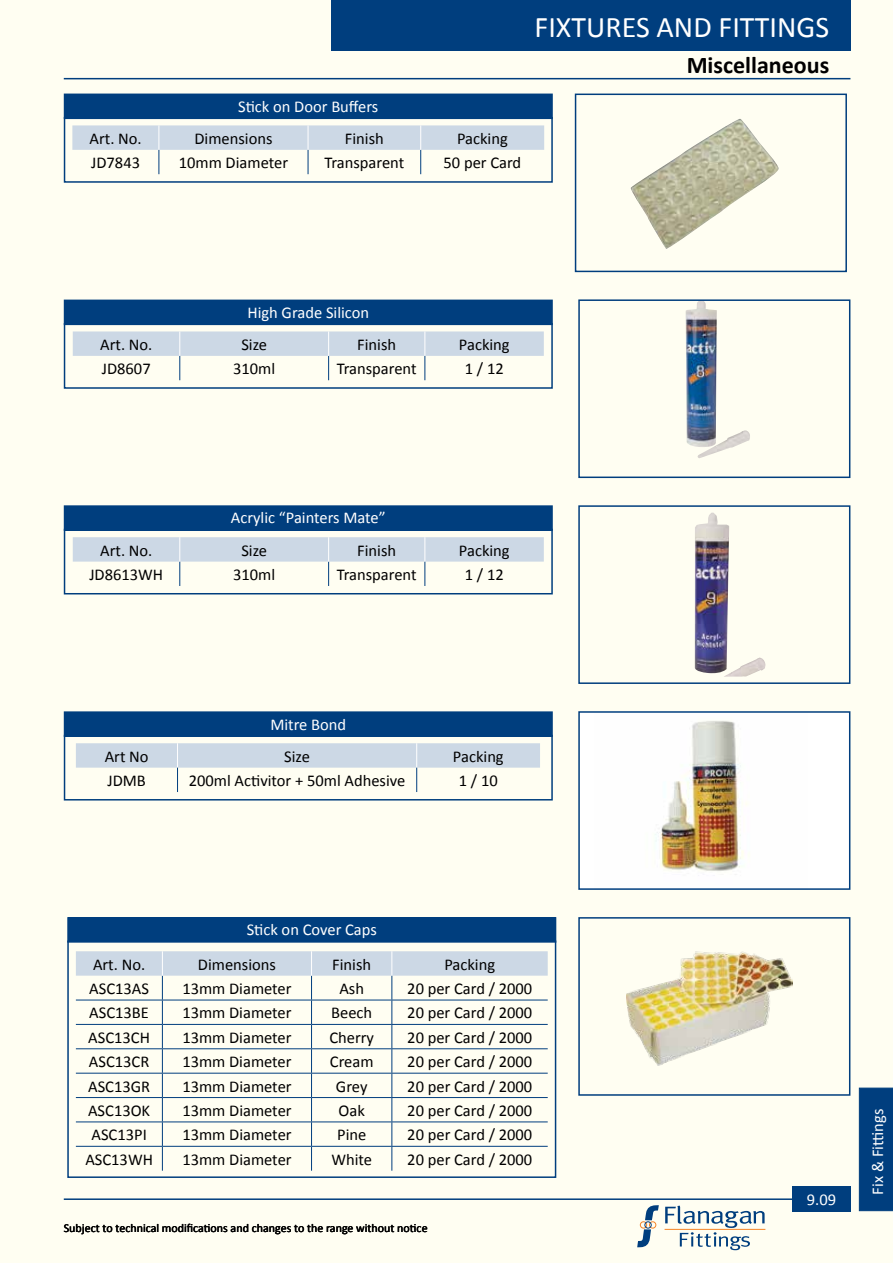
<style>
.page{position:relative;width:893px;height:1263px;background:#fffef2}
.page>*{position:absolute;margin:0;border:0;box-sizing:border-box;transform-origin:0 0}
.t1{font:30px "Calibri";color:#fff}
.t2{font:700 24px "Calibri";color:#000}
.t3{font:16.5px "Calibri";color:#000}
.t4{font:16.5px "Calibri";color:#fff}
.t5{font:12px "Calibri";color:#000}
</style>
<div class="page">
<div style="left:331px;top:0;width:519px;height:50px;background:#003e7e"></div>
<hr style="left:64px;top:78px;width:786px;height:1px;background:#003e7e">
<hr style="left:64px;top:1198px;width:786px;height:2px;background:#003e7e">
<svg style="left:637px;top:1205px;width:22px;height:42px"></svg>
<svg style="left:665px;top:1205px;width:100px;height:45px"></svg>
<hr style="left:665px;top:1229px;width:100px;height:1px;background:#f58426">
<div style="left:792px;top:1186px;width:58px;height:26px;background:#003e7e"></div>
<div style="left:859px;top:1088px;width:34px;height:123px;background:#003e7e"></div>
<div style="left:65px;top:94px;width:487px;height:24px;background:#003e7e"></div>
<div style="left:64px;top:117px;width:489px;height:66px;border:2px solid #003e7e"></div>
<svg style="left:72px;top:125px;width:472px;height:49px"></svg>
<img style="left:630px;top:119px;width:149px;height:130px">
<div style="left:575px;top:94px;width:272px;height:178px;border:2px solid #003e7e"></div>
<div style="left:68px;top:918px;width:488px;height:24px;background:#003e7e"></div>
<div style="left:67px;top:917px;width:489px;height:26px;border:2px solid #003e7e"></div>
<div style="left:67px;top:940px;width:489px;height:238px;border:2px solid #003e7e"></div>
<svg style="left:76px;top:951px;width:472px;height:220px"></svg>
<img style="left:626px;top:951px;width:166px;height:115px">
<div style="left:578px;top:917px;width:272px;height:179px;border:2px solid #003e7e"></div>
<img style="left:686px;top:302px;width:64px;height:156px">
<div style="left:578px;top:299px;width:272px;height:179px;border:2px solid #003e7e"></div>
<div style="left:65px;top:300px;width:487px;height:24px;background:#003e7e"></div>
<div style="left:64px;top:323px;width:489px;height:66px;border:2px solid #003e7e"></div>
<svg style="left:73px;top:331px;width:471px;height:49px"></svg>
<div style="left:65px;top:506px;width:487px;height:24px;background:#003e7e"></div>
<div style="left:64px;top:505px;width:489px;height:26px;border:2px solid #003e7e"></div>
<div style="left:64px;top:529px;width:489px;height:65px;border:2px solid #003e7e"></div>
<svg style="left:73px;top:537px;width:471px;height:49px"></svg>
<img style="left:695px;top:513px;width:70px;height:164px">
<div style="left:578px;top:505px;width:272px;height:179px;border:2px solid #003e7e"></div>
<div style="left:65px;top:712px;width:487px;height:24px;background:#003e7e"></div>
<div style="left:64px;top:711px;width:489px;height:26px;border:2px solid #003e7e"></div>
<div style="left:64px;top:735px;width:489px;height:65px;border:2px solid #003e7e"></div>
<svg style="left:76px;top:743px;width:464px;height:49px"></svg>
<div style="left:579px;top:712px;width:271px;height:177px;background:#fff"></div>
<img style="left:655px;top:720px;width:92px;height:151px">
<div style="left:578px;top:711px;width:272px;height:179px;border:2px solid #003e7e"></div>
<p class="t4" style="left:238px;top:96px;width:142px">Stick on Door Buffers</p>
<p class="t3" style="left:90px;top:128px;width:54px">Art. No.</p>
<p class="t3" style="left:194px;top:128px;width:80px">Dimensions</p>
<p class="t3" style="left:345px;top:128px;width:40px">Finish</p>
<p class="t3" style="left:457px;top:128px;width:52px">Packing</p>
<p class="t3" style="left:91px;top:152px;width:50px">JD7843</p>
<p class="t3" style="left:179px;top:152px;width:111px">10mm Diameter</p>
<p class="t3" style="left:324px;top:152px;width:81px">Transparent</p>
<p class="t3" style="left:444px;top:152px;width:79px">50 per Card</p>
<h1 class="t1" style="left:616px;top:8px;width:235px">Faber cooker hoods</h1>
<h1 class="t1" style="left:535px;top:8px;width:296px">FIXTURES AND FITTINGS</h1>
<h2 class="t2" style="left:687px;top:50px;width:144px">Miscellaneous</h2>
<p class="t4" style="left:247px;top:302px;width:123px">High Grade Silicon</p>
<p class="t3" style="left:100px;top:334px;width:54px">Art. No.</p>
<p class="t3" style="left:241px;top:334px;width:27px">Size</p>
<p class="t3" style="left:357px;top:334px;width:40px">Finish</p>
<p class="t3" style="left:459px;top:334px;width:52px">Packing</p>
<p class="t3" style="left:102px;top:358px;width:50px">JD8607</p>
<p class="t3" style="left:233px;top:358px;width:44px">310ml</p>
<p class="t3" style="left:337px;top:358px;width:81px">Transparent</p>
<p class="t3" style="left:465px;top:358px;width:40px">1 / 12</p>
<p class="t4" style="left:231px;top:507px;width:156px">Acrylic “Painters Mate”</p>
<p class="t3" style="left:100px;top:540px;width:54px">Art. No.</p>
<p class="t3" style="left:241px;top:540px;width:27px">Size</p>
<p class="t3" style="left:357px;top:540px;width:40px">Finish</p>
<p class="t3" style="left:459px;top:540px;width:52px">Packing</p>
<p class="t3" style="left:89px;top:564px;width:75px">JD8613WH</p>
<p class="t3" style="left:233px;top:564px;width:44px">310ml</p>
<p class="t3" style="left:337px;top:564px;width:81px">Transparent</p>
<p class="t3" style="left:465px;top:564px;width:40px">1 / 12</p>
<p class="t4" style="left:270px;top:714px;width:77px">Mitre Bond</p>
<p class="t3" style="left:105px;top:746px;width:45px">Art No</p>
<p class="t3" style="left:284px;top:746px;width:27px">Size</p>
<p class="t3" style="left:453px;top:746px;width:52px">Packing</p>
<p class="t3" style="left:107px;top:770px;width:40px">JDMB</p>
<p class="t3" style="left:189px;top:770px;width:218px">200ml Activitor + 50ml Adhesive</p>
<p class="t3" style="left:459px;top:770px;width:40px">1 / 10</p>
<p class="t4" style="left:247px;top:919px;width:132px">Stick on Cover Caps</p>
<p class="t3" style="left:93px;top:954px;width:54px">Art. No.</p>
<p class="t3" style="left:198px;top:954px;width:80px">Dimensions</p>
<p class="t3" style="left:332px;top:954px;width:40px">Finish</p>
<p class="t3" style="left:444px;top:954px;width:52px">Packing</p>
<p class="t3" style="left:89px;top:978px;width:61px">ASC13AS</p>
<p class="t3" style="left:182px;top:978px;width:111px">13mm Diameter</p>
<p class="t3" style="left:339px;top:978px;width:26px">Ash</p>
<p class="t3" style="left:407px;top:978px;width:126px">20 per Card / 2000</p>
<p class="t3" style="left:89px;top:1002px;width:61px">ASC13BE</p>
<p class="t3" style="left:182px;top:1002px;width:111px">13mm Diameter</p>
<p class="t3" style="left:331px;top:1002px;width:43px">Beech</p>
<p class="t3" style="left:407px;top:1002px;width:126px">20 per Card / 2000</p>
<p class="t3" style="left:88px;top:1027px;width:63px">ASC13CH</p>
<p class="t3" style="left:182px;top:1027px;width:111px">13mm Diameter</p>
<p class="t3" style="left:329px;top:1027px;width:46px">Cherry</p>
<p class="t3" style="left:407px;top:1027px;width:126px">20 per Card / 2000</p>
<p class="t3" style="left:89px;top:1051px;width:62px">ASC13CR</p>
<p class="t3" style="left:182px;top:1051px;width:111px">13mm Diameter</p>
<p class="t3" style="left:330px;top:1051px;width:45px">Cream</p>
<p class="t3" style="left:407px;top:1051px;width:126px">20 per Card / 2000</p>
<p class="t3" style="left:88px;top:1075px;width:64px">ASC13GR</p>
<p class="t3" style="left:182px;top:1075px;width:111px">13mm Diameter</p>
<p class="t3" style="left:336px;top:1075px;width:33px">Grey</p>
<p class="t3" style="left:407px;top:1075px;width:126px">20 per Card / 2000</p>
<p class="t3" style="left:88px;top:1100px;width:64px">ASC13OK</p>
<p class="t3" style="left:182px;top:1100px;width:111px">13mm Diameter</p>
<p class="t3" style="left:339px;top:1100px;width:28px">Oak</p>
<p class="t3" style="left:407px;top:1100px;width:126px">20 per Card / 2000</p>
<p class="t3" style="left:91px;top:1124px;width:57px">ASC13PI</p>
<p class="t3" style="left:182px;top:1124px;width:111px">13mm Diameter</p>
<p class="t3" style="left:337px;top:1124px;width:31px">Pine</p>
<p class="t3" style="left:407px;top:1124px;width:126px">20 per Card / 2000</p>
<p class="t3" style="left:85px;top:1149px;width:69px">ASC13WH</p>
<p class="t3" style="left:182px;top:1149px;width:111px">13mm Diameter</p>
<p class="t3" style="left:331px;top:1149px;width:42px">White</p>
<p class="t3" style="left:407px;top:1149px;width:126px">20 per Card / 2000</p>
<p class="t5" style="left:64px;top:1221px;width:365px">Subject to technical modifications and changes to the range without notice</p>
<p class="t4" style="left:807px;top:1189px;width:31px">9.09</p>
<p class="t4" style="left:867px;top:1194px;width:87px;rotate:-90deg">Fix &amp; Fittings</p>
</div>
